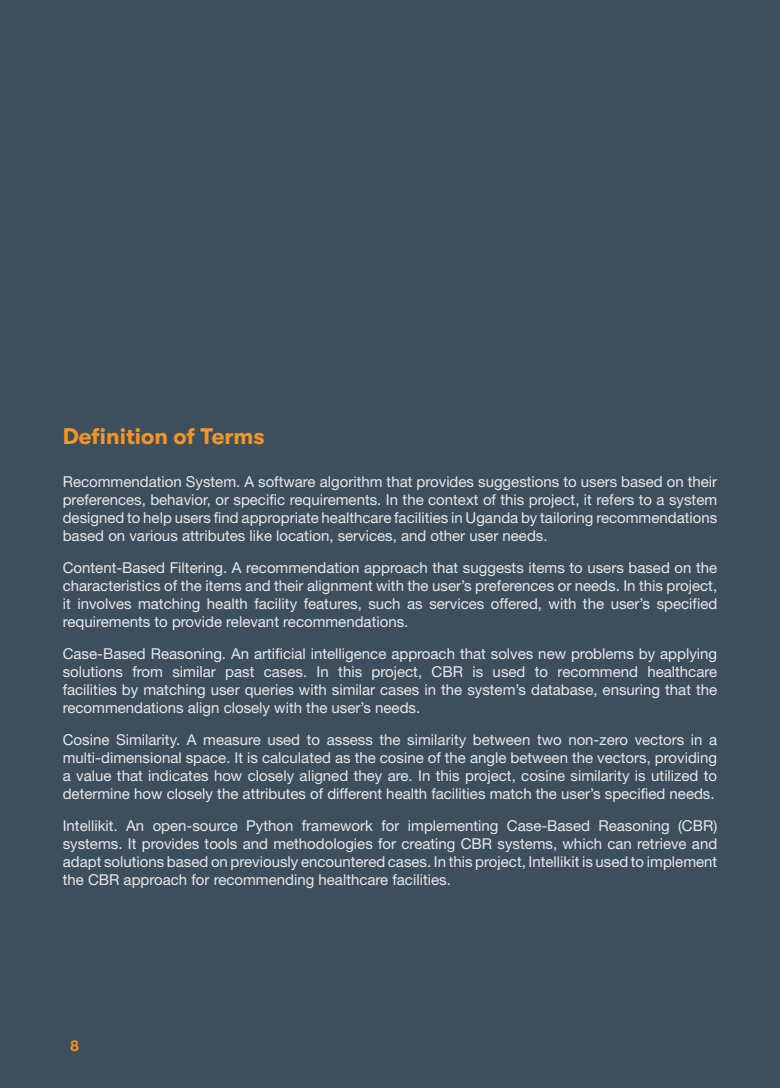
<style>
.page{position:relative;width:780px;height:1088px;background:#3d4f5c}
.page>*{position:absolute;margin:0;border:0;box-sizing:border-box;transform-origin:0 0}
.Main-Title{font:700 22.5px "GT Walsheim Pro";color:#f79426}
.Body-text{font:15px/18px "Helvetica Neue LT 55 Rm";color:#e8e8eb;text-align:justify}
.Body-text-2{font:15px "Helvetica Neue LT 75 Bd";color:#f79426}
</style>
<div class="page">
<p class="Main-Title" style="left:63px;top:423px;width:203px">Definition of Terms</p>
<p class="Body-text" style="left:63px;top:472px;width:656px">Recommendation System. A software algorithm that provides suggestions to users based on their preferences, behavior, or specific requirements. In the context of this project, it refers to a system designed to help users find appropriate healthcare facilities in Uganda by tailoring recommendations based on various attributes like location, services, and other user needs.</p>
<p class="Body-text" style="left:63px;top:558px;width:656px">Content-Based Filtering. A recommendation approach that suggests items to users based on the characteristics of the items and their alignment with the user’s preferences or needs. In this project, it involves matching health facility features, such as services offered, with the user’s specified requirements to provide relevant recommendations.</p>
<p class="Body-text" style="left:63px;top:644px;width:656px">Case-Based Reasoning. An artificial intelligence approach that solves new problems by applying solutions from similar past cases. In this project, CBR is used to recommend healthcare facilities by matching user queries with similar cases in the system’s database, ensuring that the recommendations align closely with the user’s needs.</p>
<p class="Body-text" style="left:63px;top:730px;width:656px">Cosine Similarity. A measure used to assess the similarity between two non-zero vectors in a multi-dimensional space. It is calculated as the cosine of the angle between the vectors, providing a value that indicates how closely aligned they are. In this project, cosine similarity is utilized to determine how closely the attributes of different health facilities match the user’s specified needs.</p>
<p class="Body-text" style="left:63px;top:817px;width:656px">Intellikit. An open-source Python framework for implementing Case-Based Reasoning (CBR) systems. It provides tools and methodologies for creating CBR systems, which can retrieve and adapt solutions based on previously encountered cases. In this project, Intellikit is used to implement the CBR approach for recommending healthcare facilities.</p>
<p class="Body-text-2" style="left:70px;top:1036px;width:10px">8</p>
</div>
